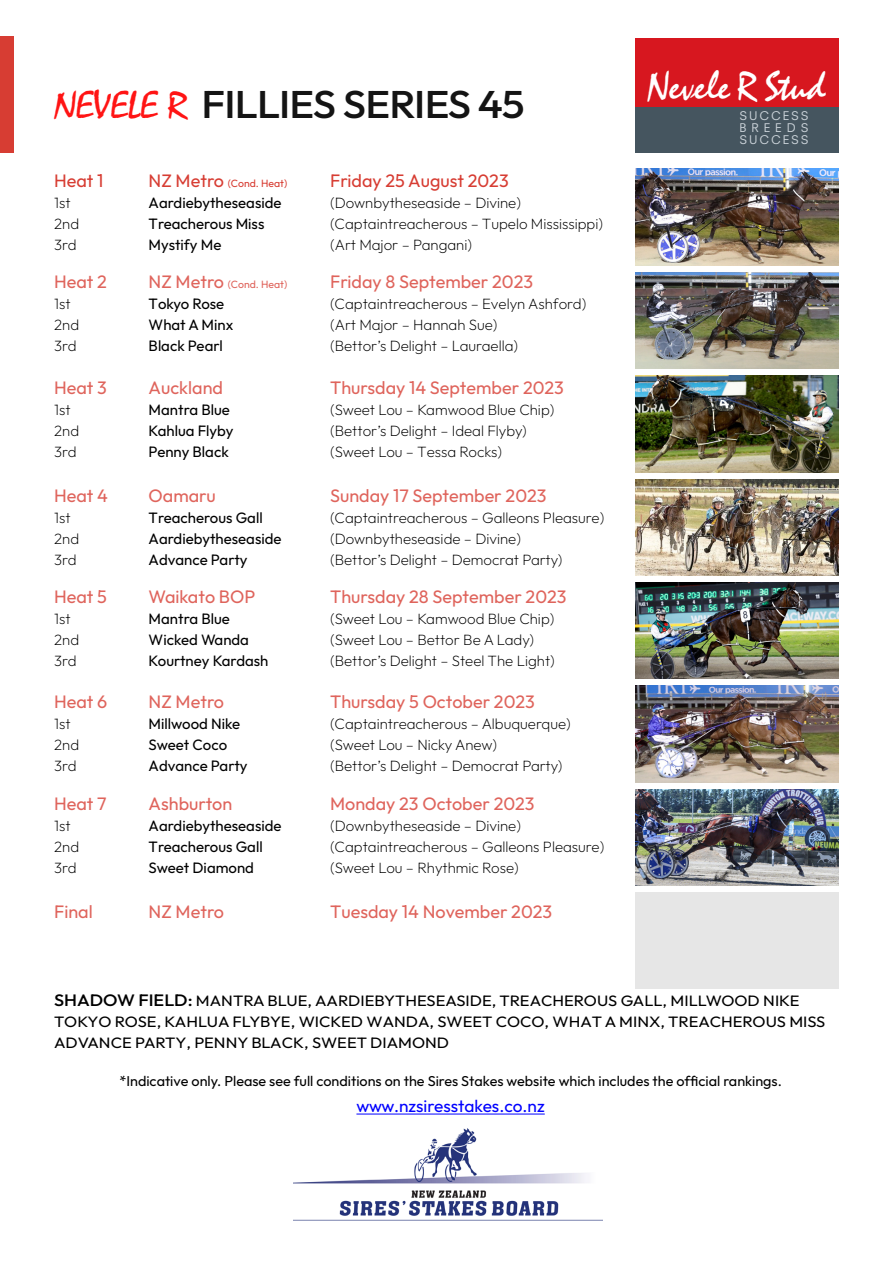
<style>
.page{position:relative;width:893px;height:1263px;background:#fff}
.page>*{position:absolute;margin:0;border:0;box-sizing:border-box;transform-origin:0 0}
.t1{font:39.6px "Mistral";letter-spacing:-.005em;color:#fff}
.t2{font:100 38.7px "Outfit";letter-spacing:-.02em;color:#141414;scale:1.09 1}
.t3{font:100 18px "Outfit";color:#df645c}
.t4{font:100 18px "Outfit";color:#d73d33}
.t5{font:100 17.1px "Outfit";color:#00f}
.t6{font:100 15px "Outfit";color:#000}
.t7{font:100 15px "Outfit";color:#000;scale:1.1 1}
.t8{font:100 14.25px "Outfit";color:#000}
.t9{font:11.7px/11.7px "Neuzeit S";letter-spacing:.165em;color:#cbd3d9;text-align:justify}
.t10{font:100 10.5px "Outfit";color:#d73d33}
.t11{font:100 10.5px "Outfit";color:#df645c}
.s1{font-family:"Mistral";font-weight:400;font-size:39px;color:#ff1414}
.s2{font-size:18px}
.s3{font-size:16.5px}
</style>
<div class="page">
<img style="left:293px;top:1128px;width:310px;height:93px">
<img style="left:635px;top:169px;width:204px;height:96px">
<hr style="left:356px;top:1113px;width:189px;height:1px;background:#00f">
<img style="left:635px;top:272px;width:204px;height:97px">
<img style="left:635px;top:376px;width:204px;height:96px">
<img style="left:635px;top:479px;width:204px;height:96px">
<img style="left:635px;top:582px;width:204px;height:97px">
<img style="left:635px;top:686px;width:204px;height:96px">
<img style="left:635px;top:789px;width:204px;height:97px">
<div style="left:0;top:36px;width:14px;height:116px;background:#d73d33"></div>
<div style="left:635px;top:38px;width:204px;height:114px;background:#d7171f"></div>
<div style="left:635px;top:107px;width:204px;height:45px;background:#45555f"></div>
<div style="left:635px;top:892px;width:204px;height:97px;background:#e6e6e6"></div>
<p class="t2" style="left:54px;top:82px;width:433px"><span class="s1">NEVELE R</span> FILLIES SERIES 45</p>
<p class="t4" style="left:54px;top:170px;width:51px">Heat 1</p>
<p class="t10" style="left:149px;top:177px;width:140px"><span class="s2">NZ Metro</span> (Cond. Heat)</p>
<p class="t4" style="left:330px;top:170px;width:180px">Friday 25 August 2023</p>
<p class="t6" style="left:54px;top:194px;width:18px">1st</p>
<p class="t6" style="left:149px;top:194px;width:134px">Aardiebytheseaside</p>
<p class="t6" style="left:330px;top:194px;width:192px">(Downbytheseaside – Divine)</p>
<p class="t6" style="left:54px;top:215px;width:27px">2nd</p>
<p class="t6" style="left:149px;top:215px;width:117px">Treacherous Miss</p>
<p class="t6" style="left:330px;top:215px;width:274px">(Captaintreacherous – Tupelo Mississippi)</p>
<p class="t6" style="left:54px;top:236px;width:24px">3rd</p>
<p class="t6" style="left:149px;top:236px;width:74px">Mystify Me</p>
<p class="t6" style="left:330px;top:236px;width:143px">(Art Major – Pangani)</p>
<p class="t3" style="left:54px;top:271px;width:54px">Heat 2</p>
<p class="t11" style="left:149px;top:278px;width:140px"><span class="s2">NZ Metro</span> (Cond. Heat)</p>
<p class="t3" style="left:330px;top:271px;width:204px">Friday 8 September 2023</p>
<p class="t6" style="left:54px;top:295px;width:18px">1st</p>
<p class="t6" style="left:149px;top:295px;width:77px">Tokyo Rose</p>
<p class="t6" style="left:330px;top:295px;width:258px">(Captaintreacherous – Evelyn Ashford)</p>
<p class="t6" style="left:54px;top:316px;width:27px">2nd</p>
<p class="t6" style="left:149px;top:316px;width:86px">What A Minx</p>
<p class="t6" style="left:330px;top:316px;width:169px">(Art Major – Hannah Sue)</p>
<p class="t6" style="left:54px;top:337px;width:24px">3rd</p>
<p class="t6" style="left:149px;top:337px;width:76px">Black Pearl</p>
<p class="t6" style="left:330px;top:337px;width:190px">(Bettor’s Delight – Lauraella)</p>
<p class="t3" style="left:54px;top:377px;width:54px">Heat 3</p>
<p class="t3" style="left:149px;top:377px;width:76px">Auckland</p>
<p class="t3" style="left:330px;top:377px;width:235px">Thursday 14 September 2023</p>
<p class="t6" style="left:54px;top:401px;width:18px">1st</p>
<p class="t6" style="left:149px;top:401px;width:83px">Mantra Blue</p>
<p class="t6" style="left:330px;top:401px;width:226px">(Sweet Lou – Kamwood Blue Chip)</p>
<p class="t6" style="left:54px;top:422px;width:27px">2nd</p>
<p class="t6" style="left:149px;top:422px;width:86px">Kahlua Flyby</p>
<p class="t6" style="left:330px;top:422px;width:198px">(Bettor’s Delight – Ideal Flyby)</p>
<p class="t6" style="left:54px;top:443px;width:24px">3rd</p>
<p class="t6" style="left:149px;top:443px;width:82px">Penny Black</p>
<p class="t6" style="left:330px;top:443px;width:173px">(Sweet Lou – Tessa Rocks)</p>
<p class="t3" style="left:54px;top:485px;width:55px">Heat 4</p>
<p class="t3" style="left:149px;top:485px;width:69px">Oamaru</p>
<p class="t3" style="left:330px;top:485px;width:218px">Sunday 17 September 2023</p>
<p class="t6" style="left:54px;top:509px;width:18px">1st</p>
<p class="t6" style="left:149px;top:509px;width:116px">Treacherous Gall</p>
<p class="t6" style="left:330px;top:509px;width:276px">(Captaintreacherous – Galleons Pleasure)</p>
<p class="t6" style="left:54px;top:530px;width:27px">2nd</p>
<p class="t6" style="left:149px;top:530px;width:134px">Aardiebytheseaside</p>
<p class="t6" style="left:330px;top:530px;width:192px">(Downbytheseaside – Divine)</p>
<p class="t6" style="left:54px;top:551px;width:24px">3rd</p>
<p class="t6" style="left:149px;top:551px;width:100px">Advance Party</p>
<p class="t6" style="left:330px;top:551px;width:234px">(Bettor’s Delight – Democrat Party)</p>
<p class="t3" style="left:54px;top:586px;width:54px">Heat 5</p>
<p class="t3" style="left:149px;top:586px;width:108px">Waikato BOP</p>
<p class="t3" style="left:330px;top:586px;width:238px">Thursday 28 September 2023</p>
<p class="t6" style="left:54px;top:610px;width:18px">1st</p>
<p class="t6" style="left:149px;top:610px;width:83px">Mantra Blue</p>
<p class="t6" style="left:330px;top:610px;width:226px">(Sweet Lou – Kamwood Blue Chip)</p>
<p class="t6" style="left:54px;top:631px;width:27px">2nd</p>
<p class="t6" style="left:149px;top:631px;width:102px">Wicked Wanda</p>
<p class="t6" style="left:330px;top:631px;width:205px">(Sweet Lou – Bettor Be A Lady)</p>
<p class="t6" style="left:54px;top:652px;width:24px">3rd</p>
<p class="t6" style="left:149px;top:652px;width:121px">Kourtney Kardash</p>
<p class="t6" style="left:330px;top:652px;width:226px">(Bettor’s Delight – Steel The Light)</p>
<p class="t3" style="left:54px;top:692px;width:55px">Heat 6</p>
<p class="t3" style="left:149px;top:692px;width:77px">NZ Metro</p>
<p class="t3" style="left:330px;top:692px;width:206px">Thursday 5 October 2023</p>
<p class="t6" style="left:54px;top:715px;width:18px">1st</p>
<p class="t6" style="left:149px;top:715px;width:93px">Millwood Nike</p>
<p class="t6" style="left:330px;top:715px;width:242px">(Captaintreacherous – Albuquerque)</p>
<p class="t6" style="left:54px;top:736px;width:27px">2nd</p>
<p class="t6" style="left:149px;top:736px;width:80px">Sweet Coco</p>
<p class="t6" style="left:330px;top:736px;width:168px">(Sweet Lou – Nicky Anew)</p>
<p class="t6" style="left:54px;top:757px;width:24px">3rd</p>
<p class="t6" style="left:149px;top:757px;width:100px">Advance Party</p>
<p class="t6" style="left:330px;top:757px;width:234px">(Bettor’s Delight – Democrat Party)</p>
<p class="t3" style="left:54px;top:793px;width:54px">Heat 7</p>
<p class="t3" style="left:149px;top:793px;width:85px">Ashburton</p>
<p class="t3" style="left:330px;top:793px;width:206px">Monday 23 October 2023</p>
<p class="t6" style="left:54px;top:816px;width:18px">1st</p>
<p class="t6" style="left:149px;top:816px;width:134px">Aardiebytheseaside</p>
<p class="t6" style="left:330px;top:816px;width:192px">(Downbytheseaside – Divine)</p>
<p class="t6" style="left:54px;top:837px;width:27px">2nd</p>
<p class="t6" style="left:149px;top:837px;width:116px">Treacherous Gall</p>
<p class="t6" style="left:330px;top:837px;width:276px">(Captaintreacherous – Galleons Pleasure)</p>
<p class="t6" style="left:54px;top:858px;width:24px">3rd</p>
<p class="t6" style="left:149px;top:858px;width:107px">Sweet Diamond</p>
<p class="t6" style="left:330px;top:858px;width:190px">(Sweet Lou – Rhythmic Rose)</p>
<p class="t3" style="left:54px;top:901px;width:40px">Final</p>
<p class="t3" style="left:149px;top:901px;width:77px">NZ Metro</p>
<p class="t3" style="left:330px;top:901px;width:224px">Tuesday 14 November 2023</p>
<p class="t1" style="left:648px;top:63px;width:179px">Nevele R Stud</p>
<p class="t9" style="left:739px;top:110px;width:71px">SUCCESS BREEDS SUCCESS</p>
<p class="t7" style="left:54px;top:991px;width:679px"><span class="s3">SHADOW FIELD:</span> MANTRA BLUE, AARDIEBYTHESEASIDE, TREACHEROUS GALL, MILLWOOD NIKE</p>
<p class="t7" style="left:54px;top:1012px;width:703px">TOKYO ROSE, KAHLUA FLYBYE, WICKED WANDA, SWEET COCO, WHAT A MINX, TREACHEROUS MISS</p>
<p class="t7" style="left:54px;top:1033px;width:361px">ADVANCE PARTY, PENNY BLACK, SWEET DIAMOND</p>
<p class="t8" style="left:119px;top:1073px;width:664px">*Indicative only. Please see full conditions on the Sires Stakes website which includes the official rankings.</p>
<p class="t5" style="left:356px;top:1096px;width:190px">www.nzsiresstakes.co.nz</p>
</div>
